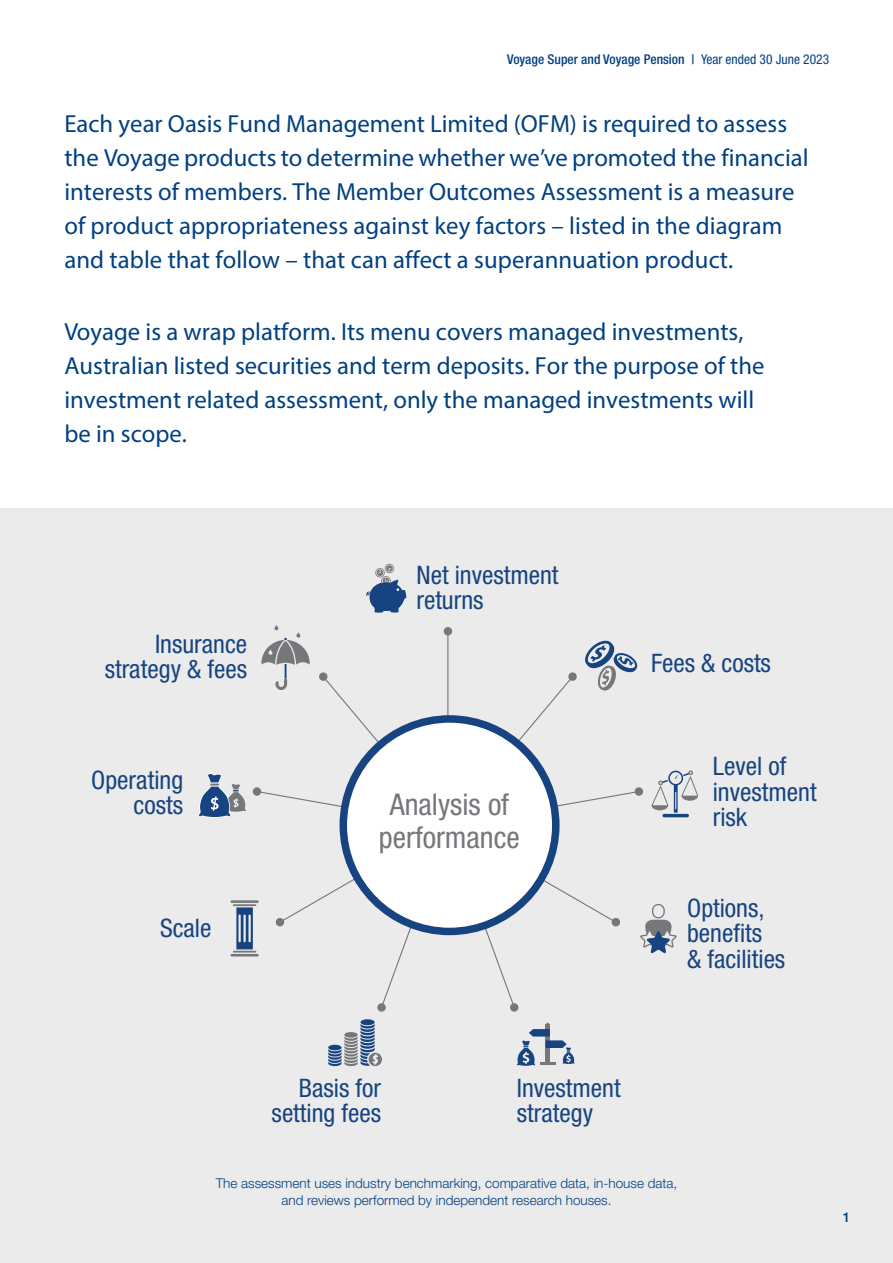
<style>
.page{position:relative;width:893px;height:1263px;background:#fff}
.page>*{position:absolute;margin:0;border:0;box-sizing:border-box;transform-origin:0 0}
.t1{font:condensed 30px/33px "Helvetica Neue LT Std";color:#76777b;text-align:center}
.t2{font:condensed 25.5px/25.5px "Helvetica Neue LT Std";color:#174480}
.t3{font:24.75px/34px "Myriad Pro";color:#014081}
.t4{font:300 13.5px/16.5px "Helvetica Neue LT Std";color:#014081;text-align:center}
.t5{font:500 condensed 13.5px "Helvetica Neue LT Std";color:#014081}
.t6{font:500 13.5px "Helvetica Neue LT Std";color:#014081}
.s1{font-weight:400}
</style>
<div class="page">
<div style="left:0;top:509px;width:893px;height:754px;background:#ebebeb"></div>
<div style="left:360px;top:1019px;width:15px;height:6px;background:#174480;border-radius:50%"></div>
<svg style="left:328px;top:1024px;width:54px;height:42px"></svg>
<svg style="left:517px;top:1022px;width:58px;height:44px"></svg>
<svg style="left:366px;top:564px;width:40px;height:49px"></svg>
<svg style="left:198px;top:625px;width:500px;height:387px"></svg>
<p class="t5" style="left:507px;top:51px;width:324px">Voyage Super and Voyage Pension | <span class="s1">Year ended 30 June 2023</span></p>
<p class="t3" style="left:64px;top:106px;width:746px">Each year Oasis Fund Management Limited (OFM) is required to assess the Voyage products to determine whether we’ve promoted the financial interests of members. The Member Outcomes Assessment is a measure of product appropriateness against key factors – listed in the diagram and table that follow – that can affect a superannuation product.</p>
<p class="t3" style="left:64px;top:314px;width:702px">Voyage is a wrap platform. Its menu covers managed investments, Australian listed securities and term deposits. For the purpose of the investment related assessment, only the managed investments will be in scope.</p>
<p class="t2" style="left:105px;top:631px;width:144px;text-align:right">Insurance strategy &amp; fees</p>
<p class="t2" style="left:91px;top:767px;width:93px;text-align:right">Operating costs</p>
<p class="t2" style="left:160px;top:915px;width:53px">Scale</p>
<p class="t2" style="left:416px;top:562px;width:144px">Net investment returns</p>
<p class="t1" style="left:379px;top:788px;width:143px">Analysis of performance</p>
<p class="t2" style="left:651px;top:650px;width:121px">Fees &amp; costs</p>
<p class="t2" style="left:713px;top:753px;width:105px">Level of investment risk</p>
<p class="t2" style="left:687px;top:895px;width:100px">Options, benefits<br>&amp; facilities</p>
<p class="t2" style="left:272px;top:1075px;width:111px;text-align:right">Basis for setting fees</p>
<p class="t2" style="left:517px;top:1075px;width:105px">Investment strategy</p>
<p class="t4" style="left:216px;top:1175px;width:463px">The assessment uses industry benchmarking, comparative data, in-house data, and reviews performed by independent research houses.</p>
<p class="t6" style="left:843px;top:1209px;width:9px">1</p>
</div>
